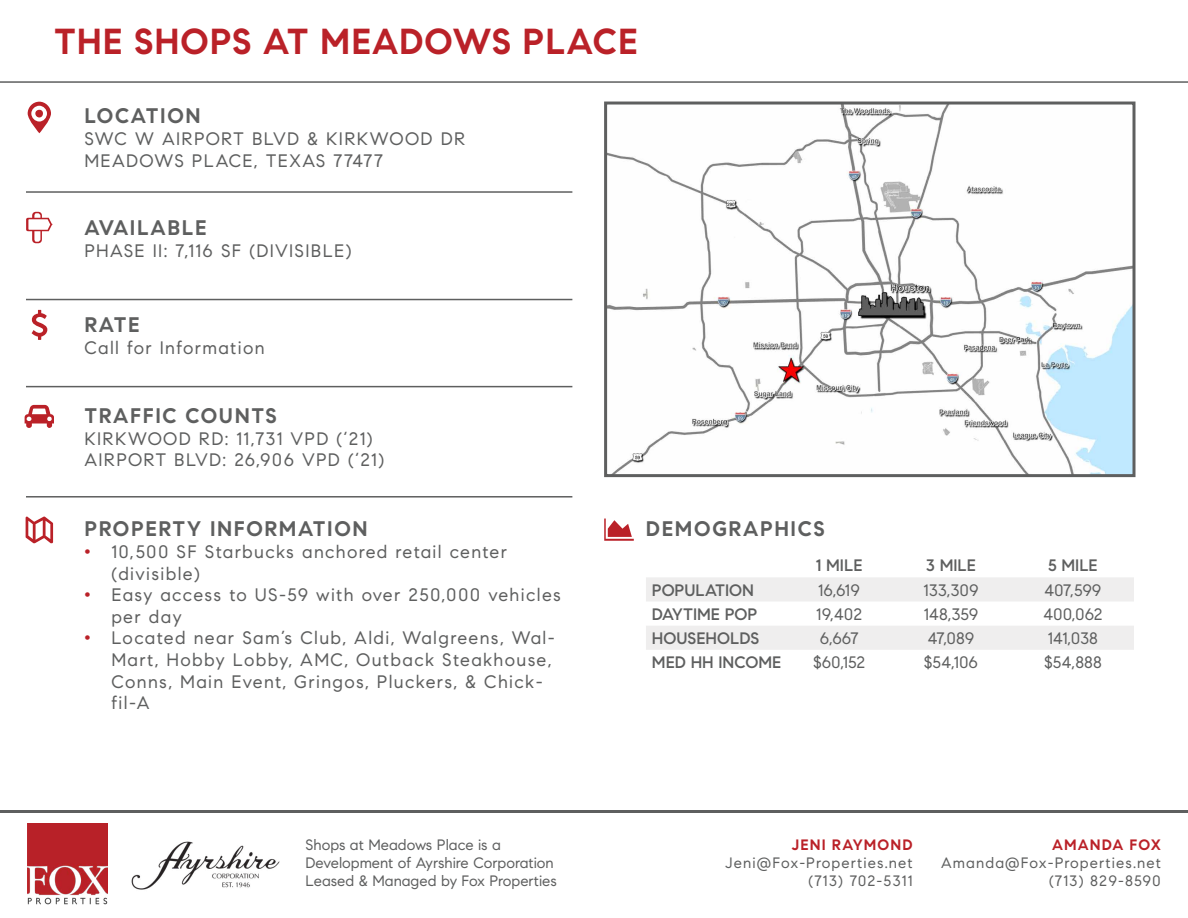
<style>
.page{position:relative;width:1188px;height:918px;background:#fff}
.page>*{position:absolute;margin:0;border:0;box-sizing:border-box;transform-origin:0 0}
.t1{font:700 36px "Compass Sans";letter-spacing:.025em;color:#ba2128}
.t2{font:700 21px "Compass Sans";letter-spacing:.075em;color:#5e5f5f}
.t3{font:18px/21.6px "Compass Sans";letter-spacing:.075em;color:#5e5f5f}
.t4{font:18px "Compass Sans";color:#ba2128}
.t5{font:16.5px "Compass Sans";color:#5e5f5f}
.t6{font:500 16.5px "Compass Sans";color:#5e5f5f}
.t7{font:15px/18px "Compass Sans";color:#5e5f5f}
.t8{font:15px/18px "Compass Sans";letter-spacing:.075em;color:#5e5f5f;text-align:right}
.t9{font:700 15px "Compass Sans";letter-spacing:.075em;color:#ba2128}
</style>
<div class="page">
<img style="left:27px;top:824px;width:81px;height:80px">
<img style="left:131px;top:841px;width:149px;height:49px">
<hr style="left:0;top:810px;width:1188px;height:3px;background:#5e5f5f">
<hr style="left:0;top:81px;width:1188px;height:2px;background:#5e5f5f">
<svg style="left:646px;top:577px;width:488px;height:73px"></svg>
<svg style="left:27px;top:101px;width:24px;height:33px"></svg>
<svg style="left:24px;top:404px;width:30px;height:24px"></svg>
<svg style="left:25px;top:516px;width:29px;height:27px"></svg>
<img style="left:608px;top:106px;width:524px;height:367px">
<div style="left:604px;top:102px;width:532px;height:375px;border:3px solid #5e5f5f"></div>
<svg style="left:26px;top:211px;width:27px;height:33px"></svg>
<svg style="left:26px;top:300px;width:33px;height:40px"></svg>
<svg style="left:604px;top:518px;width:30px;height:23px"></svg>
<hr style="left:26px;top:191px;width:546px;height:2px;background:#5e5f5f">
<hr style="left:26px;top:299px;width:546px;height:1px;background:#5e5f5f">
<hr style="left:26px;top:386px;width:546px;height:1px;background:#5e5f5f">
<hr style="left:26px;top:496px;width:546px;height:2px;background:#5e5f5f">
<h1 class="t1" style="left:54px;top:20px;width:586px">THE SHOPS AT MEADOWS PLACE</h1>
<p class="t2" style="left:84px;top:103px;width:118px">LOCATION</p>
<p class="t3" style="left:84px;top:128px;width:382px">SWC W AIRPORT BLVD &amp; KIRKWOOD DR<br>MEADOWS PLACE, TEXAS 77477</p>
<p class="t2" style="left:84px;top:215px;width:124px">AVAILABLE</p>
<p class="t3" style="left:84px;top:240px;width:268px">PHASE II: 7,116 SF (DIVISIBLE)</p>
<p class="t2" style="left:84px;top:312px;width:57px">RATE</p>
<p class="t3" style="left:84px;top:336px;width:182px">Call for Information</p>
<p class="t2" style="left:84px;top:403px;width:194px">TRAFFIC COUNTS</p>
<p class="t3" style="left:84px;top:427px;width:301px">KIRKWOOD RD: 11,731 VPD (‘21)<br>AIRPORT BLVD: 26,906 VPD (‘21)</p>
<p class="t2" style="left:84px;top:516px;width:285px">PROPERTY INFORMATION</p>
<p class="t3" style="left:111px;top:541px;width:451px">10,500 SF Starbucks anchored retail center (divisible)<br>Easy access to US-59 with over 250,000 vehicles per day<br>Located near Sam’s Club, Aldi, Walgreens, Wal-<br>Mart, Hobby Lobby, AMC, Outback Steakhouse,<br>Conns, Main Event, Gringos, Pluckers, &amp; Chick&shy;fil-A</p>
<p class="t4" style="left:84px;top:541px;width:8px">∙</p>
<p class="t4" style="left:84px;top:584px;width:8px">∙</p>
<p class="t4" style="left:84px;top:627px;width:8px">∙</p>
<p class="t2" style="left:646px;top:516px;width:180px">DEMOGRAPHICS</p>
<p class="t6" style="left:816px;top:556px;width:48px">1 MILE</p>
<p class="t6" style="left:926px;top:556px;width:52px">3 MILE</p>
<p class="t6" style="left:1048px;top:556px;width:51px">5 MILE</p>
<p class="t6" style="left:652px;top:580px;width:104px">POPULATION</p>
<p class="t5" style="left:818px;top:580px;width:43px">16,619</p>
<p class="t5" style="left:923px;top:580px;width:57px">133,309</p>
<p class="t5" style="left:1044px;top:580px;width:58px">407,599</p>
<p class="t6" style="left:652px;top:604px;width:107px">DAYTIME POP</p>
<p class="t5" style="left:816px;top:604px;width:47px">19,402</p>
<p class="t5" style="left:924px;top:604px;width:56px">148,359</p>
<p class="t5" style="left:1043px;top:604px;width:61px">400,062</p>
<p class="t6" style="left:652px;top:628px;width:109px">HOUSEHOLDS</p>
<p class="t5" style="left:820px;top:628px;width:40px">6,667</p>
<p class="t5" style="left:928px;top:628px;width:48px">47,089</p>
<p class="t5" style="left:1048px;top:628px;width:52px">141,038</p>
<p class="t6" style="left:652px;top:652px;width:131px">MED HH INCOME</p>
<p class="t5" style="left:813px;top:652px;width:54px">$60,152</p>
<p class="t5" style="left:924px;top:652px;width:56px">$54,106</p>
<p class="t5" style="left:1044px;top:652px;width:59px">$54,888</p>
<p class="t7" style="left:306px;top:836px;width:253px">Shops at Meadows Place is a<br>Development of Ayrshire Corporation<br>Leased &amp; Managed by Fox Properties</p>
<p class="t9" style="left:791px;top:836px;width:123px">JENI RAYMOND</p>
<p class="t8" style="left:725px;top:854px;width:189px">Jeni@Fox-Properties.net (713) 702-5311</p>
<p class="t9" style="left:1052px;top:836px;width:110px">AMANDA FOX</p>
<p class="t8" style="left:941px;top:854px;width:221px">Amanda@Fox-Properties.net (713) 829-8590</p>
</div>
